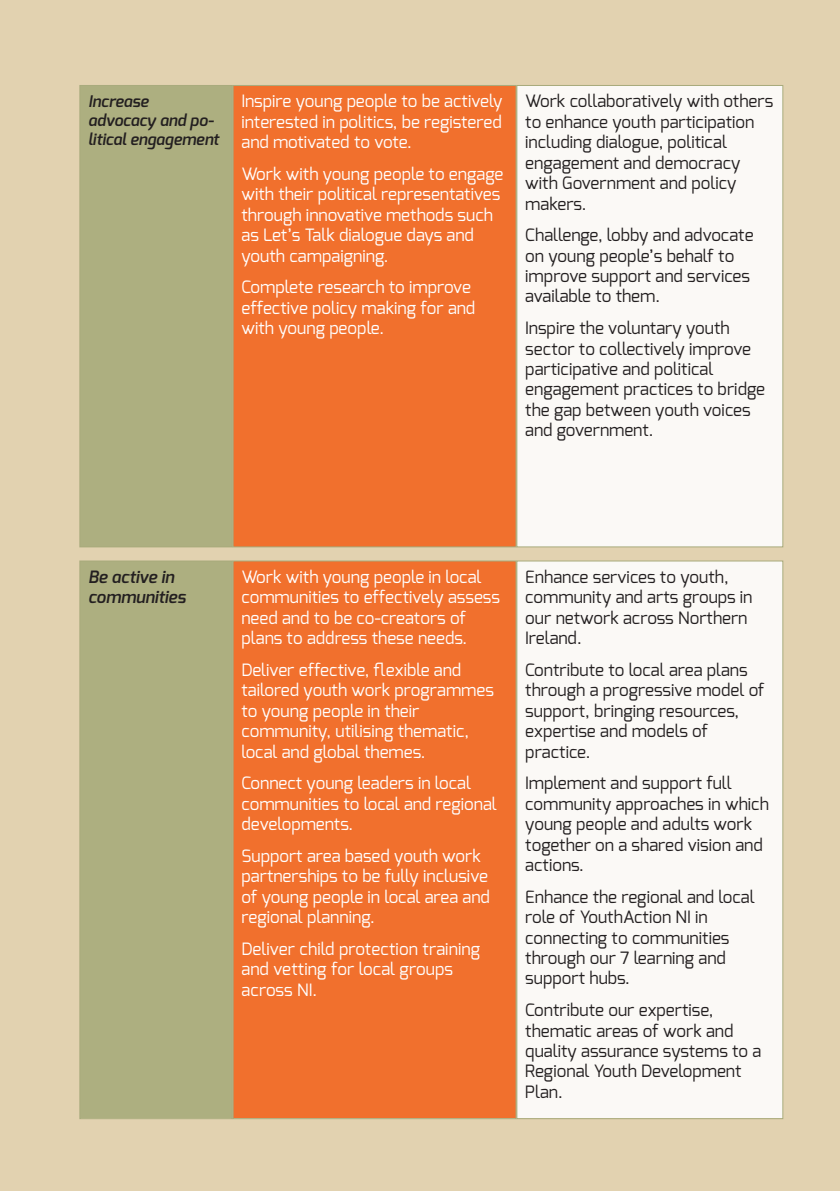
<style>
.page{position:relative;width:840px;height:1191px;background:#fff}
.page>*{position:absolute;margin:0;border:0;box-sizing:border-box;transform-origin:0 0}
.t1{font:17px/20.4px "Exo";color:#231f20}
.t2{font:17px/20.4px "Exo";color:#fff}
.t3{font:italic 600 17px/20.4px "Exo";color:#231f20}
.t4{font:italic 600 16px/19.2px "Exo";color:#231f20}
</style>
<div class="page">
<div style="left:0;top:0;width:839px;height:1191px;background:#e2d2b0"></div>
<div style="left:80px;top:86px;width:152px;height:460px;background:#adaf80"></div>
<div style="left:79px;top:85px;width:153px;height:462px;border:1px solid #a8ab7c"></div>
<div style="left:233px;top:86px;width:282px;height:460px;background:#f1702d"></div>
<div style="left:232px;top:85px;width:284px;height:462px;border:1px solid #a8ab7c"></div>
<div style="left:517px;top:86px;width:265px;height:460px;background:#fbf9f6"></div>
<div style="left:516px;top:85px;width:266px;height:462px;border:1px solid #a8ab7c"></div>
<div style="left:80px;top:561px;width:152px;height:557px;background:#adaf80"></div>
<div style="left:79px;top:560px;width:153px;height:559px;border:1px solid #a8ab7c"></div>
<div style="left:233px;top:561px;width:282px;height:557px;background:#f1702d"></div>
<div style="left:232px;top:560px;width:284px;height:559px;border:1px solid #a8ab7c"></div>
<div style="left:517px;top:561px;width:265px;height:557px;background:#fbf9f6"></div>
<div style="left:516px;top:560px;width:266px;height:559px;border:1px solid #a8ab7c"></div>
<p class="t4" style="left:88px;top:93px;width:132px">Increase advocacy and po&shy;litical engagement</p>
<p class="t2" style="left:241px;top:91px;width:262px;text-align:justify">Inspire young people to be actively interested in politics, be registered and motivated to vote.</p>
<p class="t2" style="left:241px;top:164px;width:263px">Work with young people to engage with their political representatives through innovative methods such as Let’s Talk dialogue days and youth campaigning.</p>
<p class="t2" style="left:241px;top:277px;width:235px">Complete research to improve effective policy making for and with young people.</p>
<p class="t1" style="left:525px;top:91px;width:249px">Work collaboratively with others to enhance youth participation including dialogue, political engagement and democracy with Government and policy makers.</p>
<p class="t1" style="left:525px;top:225px;width:230px">Challenge, lobby and advocate on young people’s behalf to improve support and services available to them.</p>
<p class="t1" style="left:525px;top:318px;width:241px">Inspire the voluntary youth sector to collectively improve participative and political engagement practices to bridge the gap between youth voices and government.</p>
<p class="t3" style="left:88px;top:568px;width:99px">Be active in communities</p>
<p class="t2" style="left:241px;top:567px;width:260px">Work with young people in local communities to effectively assess need and to be co-creators of plans to address these needs.</p>
<p class="t2" style="left:241px;top:660px;width:254px">Deliver effective, flexible and tailored youth work programmes to young people in their community, utilising thematic, local and global themes.</p>
<p class="t2" style="left:241px;top:773px;width:257px">Connect young leaders in local communities to local and regional developments.</p>
<p class="t2" style="left:241px;top:846px;width:250px">Support area based youth work partnerships to be fully inclusive of young people in local area and regional planning.</p>
<p class="t2" style="left:241px;top:938px;width:240px">Deliver child protection training and vetting for local groups across NI.</p>
<p class="t1" style="left:525px;top:567px;width:229px">Enhance services to youth, community and arts groups in our network across Northern<br>Ireland.</p>
<p class="t1" style="left:525px;top:660px;width:241px">Contribute to local area plans through a progressive model of support, bringing resources, expertise and models of practice.</p>
<p class="t1" style="left:525px;top:773px;width:245px">Implement and support full community approaches in which young people and adults work together on a shared vision and actions.</p>
<p class="t1" style="left:525px;top:886px;width:231px">Enhance the regional and local role of YouthAction NI in connecting to communities through our 7 learning and support hubs.</p>
<p class="t1" style="left:525px;top:1000px;width:237px">Contribute our expertise, thematic areas of work and quality assurance systems to a<br>Regional Youth Development<br>Plan.</p>
</div>
